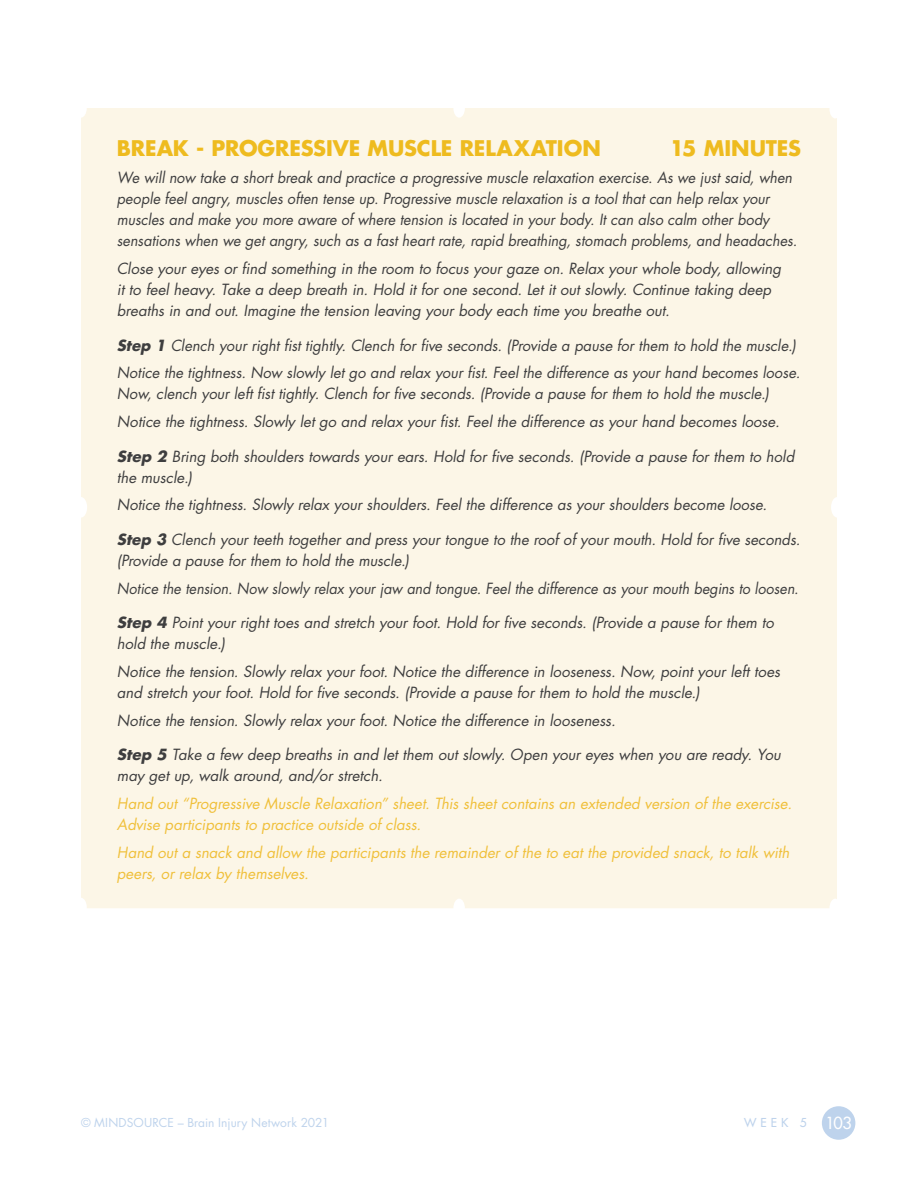
<style>
.page{position:relative;width:918px;height:1188px;background:#fff}
.page>*{position:absolute;margin:0;border:0;box-sizing:border-box;transform-origin:0 0}
.t1{font:700 21px "Futura Std";letter-spacing:-.005em;color:#eebb1f}
.t2{font:italic 15px/21px "Futura Std";color:#3e3e3f}
.t3{font:italic 15px/21px "Futura Std";color:#3e3e3f;scale:.96 1}
.t4{font:italic 15px/21px "Futura Std";color:#f0c03b}
.t5{font:italic 15px "Futura Std";color:#3e3e3f;scale:.95 1}
.t6{font:12px "Futura Std";letter-spacing:.005em;color:#bed3ec}
.t7{font:500 12px "Futura Std";color:#bed3ec}
.s1{font-weight:700}
.s2{font-size:16.2px;color:#fff}
</style>
<div class="page">
<div style="left:81px;top:108px;width:756px;height:800px;background:#fcf6e7"></div>
<div style="left:822px;top:1106px;width:33px;height:34px;background:#bed3ec;border-radius:50%"></div>
<p class="t1" style="left:117px;top:134px;width:485px">BREAK - PROGRESSIVE MUSCLE RELAXATION</p>
<p class="t1" style="left:670px;top:134px;width:133px">15 MINUTES</p>
<p class="t3" style="left:117px;top:168px;width:710px">We will now take a short break and practice a progressive muscle relaxation exercise. As we just said, when people feel angry, muscles often tense up. Progressive muscle relaxation is a tool that can help relax your muscles and make you more aware of where tension is located in your body. It can also calm other body sensations when we get angry, such as a fast heart rate, rapid breathing, stomach problems, and headaches.</p>
<p class="t2" style="left:117px;top:258px;width:666px">Close your eyes or find something in the room to focus your gaze on. Relax your whole body, allowing it to feel heavy. Take a deep breath in. Hold it for one second. Let it out slowly. Continue taking deep breaths in and out. Imagine the tension leaving your body each time you breathe out.</p>
<p class="t2" style="left:117px;top:335px;width:681px"><span class="s1">Step 1</span> Clench your right fist tightly. Clench for five seconds. (Provide a pause for them to hold the muscle.)</p>
<p class="t2" style="left:117px;top:363px;width:685px">Notice the tightness. Now slowly let go and relax your fist. Feel the difference as your hand becomes loose.<br>Now, clench your left fist tightly. Clench for five seconds. (Provide a pause for them to hold the muscle.)</p>
<p class="t2" style="left:117px;top:411px;width:664px">Notice the tightness. Slowly let go and relax your fist. Feel the difference as your hand becomes loose.</p>
<p class="t2" style="left:117px;top:446px;width:679px"><span class="s1">Step 2</span> Bring both shoulders towards your ears. Hold for five seconds. (Provide a pause for them to hold the muscle.)</p>
<p class="t2" style="left:117px;top:495px;width:652px">Notice the tightness. Slowly relax your shoulders. Feel the difference as your shoulders become loose.</p>
<p class="t2" style="left:117px;top:529px;width:685px"><span class="s1">Step 3</span> Clench your teeth together and press your tongue to the roof of your mouth. Hold for five seconds. (Provide a pause for them to hold the muscle.)</p>
<p class="t5" style="left:117px;top:579px;width:719px">Notice the tension. Now slowly relax your jaw and tongue. Feel the difference as your mouth begins to loosen.</p>
<p class="t2" style="left:117px;top:612px;width:658px"><span class="s1">Step 4</span> Point your right toes and stretch your foot. Hold for five seconds. (Provide a pause for them to hold the muscle.)</p>
<p class="t2" style="left:117px;top:661px;width:665px">Notice the tension. Slowly relax your foot. Notice the difference in looseness. Now, point your left toes and stretch your foot. Hold for five seconds. (Provide a pause for them to hold the muscle.)</p>
<p class="t2" style="left:117px;top:710px;width:500px">Notice the tension. Slowly relax your foot. Notice the difference in looseness.</p>
<p class="t2" style="left:117px;top:744px;width:665px"><span class="s1">Step 5</span> Take a few deep breaths in and let them out slowly. Open your eyes when you are ready. You may get up, walk around, and/or stretch.</p>
<p class="t4" style="left:117px;top:793px;width:677px">Hand out “Progressive Muscle Relaxation” sheet. This sheet contains an extended version of the exercise.<br>Advise participants to practice outside of class.</p>
<p class="t4" style="left:117px;top:842px;width:674px">Hand out a snack and allow the participants the remainder of the to eat the provided snack, to talk with peers, or relax by themselves.</p>
<p class="t6" style="left:81px;top:1115px;width:250px">© MINDSOURCE – Brain Injury Network 2021</p>
<p class="t7" style="left:744px;top:1116px;width:109px">WEEK 5 <span class="s2">103</span></p>
</div>
